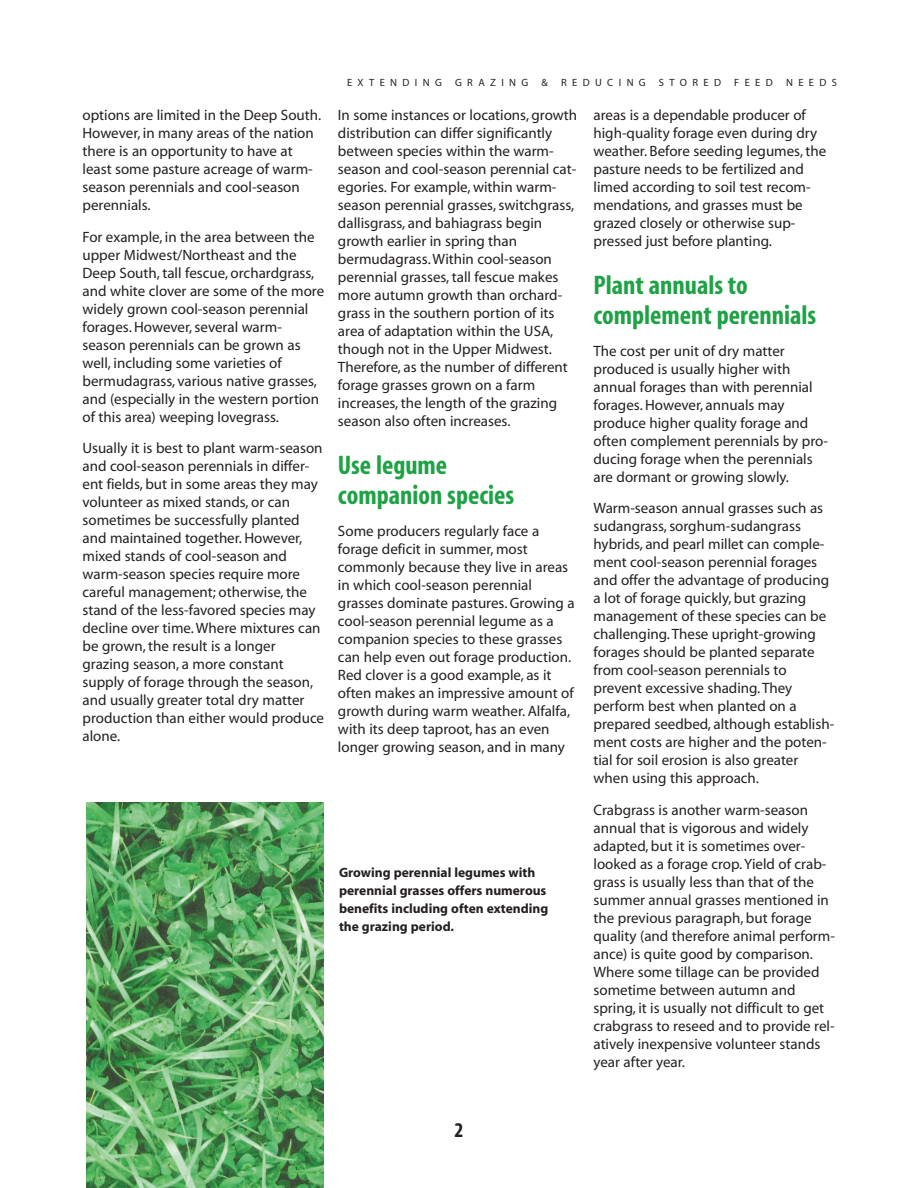
<style>
.page{position:relative;width:918px;height:1188px;background:#fff}
.page>*{position:absolute;margin:0;border:0;box-sizing:border-box;transform-origin:0 0}
.t1{font:700 condensed 27px/30px "Myriad";color:#1fa245}
.t2{font:700 condensed 21px "Myriad";color:#231f20}
.t3{font:15px/18px "Myriad";color:#231f20}
.t4{font:700 13.5px/18px "Myriad";color:#231f20}
.t5{font:10.5px "Myriad";letter-spacing:.515em;color:#231f20}
</style>
<div class="page">
<img style="left:86px;top:802px;width:238px;height:386px">
<p class="t3" style="left:82px;top:107px;width:240px">options are limited in the Deep South.<br>However, in many areas of the nation there is an opportunity to have at least some pasture acreage of warm&shy;season perennials and cool-season perennials.</p>
<p class="t3" style="left:82px;top:229px;width:243px">For example, in the area between the upper Midwest/Northeast and the Deep South, tall fescue, orchardgrass, and white clover are some of the more widely grown cool-season perennial forages. However, several warm&shy;season perennials can be grown as well, including some varieties of bermudagrass, various native grasses, and (especially in the western portion of this area) weeping lovegrass.</p>
<p class="t3" style="left:82px;top:440px;width:243px">Usually it is best to plant warm-season and cool-season perennials in differ&shy;ent fields, but in some areas they may volunteer as mixed stands, or can sometimes be successfully planted and maintained together. However, mixed stands of cool-season and warm-season species require more careful management; otherwise, the stand of the less-favored species may decline over time. Where mixtures can be grown, the result is a longer grazing season, a more constant supply of forage through the season, and usually greater total dry matter production than either would produce alone.</p>
<p class="t5" style="left:347px;top:79px;width:96px">EXTENDING</p>
<p class="t5" style="left:455px;top:79px;width:75px">GRAZING</p>
<p class="t5" style="left:542px;top:79px;width:8px">&amp;</p>
<p class="t5" style="left:561px;top:79px;width:86px">REDUCING</p>
<p class="t5" style="left:659px;top:79px;width:64px">STORED</p>
<p class="t5" style="left:734px;top:79px;width:40px">FEED</p>
<p class="t5" style="left:786px;top:79px;width:52px">NEEDS</p>
<p class="t3" style="left:338px;top:107px;width:241px">In some instances or locations, growth distribution can differ significantly between species within the warm&shy;season and cool-season perennial cat&shy;egories. For example, within warm&shy;season perennial grasses, switchgrass, dallisgrass, and bahiagrass begin growth earlier in spring than bermudagrass. Within cool-season perennial grasses, tall fescue makes more autumn growth than orchard&shy;grass in the southern portion of its area of adaptation within the USA, though not in the Upper Midwest.<br>Therefore, as the number of different forage grasses grown on a farm increases, the length of the grazing season also often increases.</p>
<h1 class="t1" style="left:338px;top:453px;width:178px">Use legume companion species</h1>
<p class="t3" style="left:338px;top:523px;width:238px">Some producers regularly face a forage deficit in summer, most commonly because they live in areas in which cool-season perennial grasses dominate pastures. Growing a cool-season perennial legume as a companion species to these grasses can help even out forage production.<br>Red clover is a good example, as it often makes an impressive amount of growth during warm weather. Alfalfa, with its deep taproot, has an even longer growing season, and in many</p>
<p class="t4" style="left:339px;top:864px;width:211px">Growing perennial legumes with perennial grasses offers numerous benefits including often extending the grazing period.</p>
<p class="t3" style="left:593px;top:107px;width:234px">areas is a dependable producer of high-quality forage even during dry weather. Before seeding legumes, the pasture needs to be fertilized and limed according to soil test recom&shy;mendations, and grasses must be grazed closely or otherwise sup&shy;pressed just before planting.</p>
<h1 class="t1" style="left:593px;top:273px;width:224px">Plant annuals to complement perennials</h1>
<p class="t3" style="left:593px;top:343px;width:236px">The cost per unit of dry matter produced is usually higher with annual forages than with perennial forages. However, annuals may produce higher quality forage and often complement perennials by pro&shy;ducing forage when the perennials are dormant or growing slowly.</p>
<p class="t3" style="left:593px;top:500px;width:242px">Warm-season annual grasses such as sudangrass, sorghum-sudangrass hybrids, and pearl millet can comple&shy;ment cool-season perennial forages and offer the advantage of producing a lot of forage quickly, but grazing management of these species can be challenging. These upright-growing forages should be planted separate from cool-season perennials to prevent excessive shading. They perform best when planted on a prepared seedbed, although establish&shy;ment costs are higher and the poten&shy;tial for soil erosion is also greater when using this approach.</p>
<p class="t3" style="left:593px;top:802px;width:243px">Crabgrass is another warm-season annual that is vigorous and widely adapted, but it is sometimes over&shy;looked as a forage crop. Yield of crab&shy;grass is usually less than that of the summer annual grasses mentioned in the previous paragraph, but forage quality (and therefore animal perform&shy;ance) is quite good by comparison.<br>Where some tillage can be provided sometime between autumn and spring, it is usually not difficult to get crabgrass to reseed and to provide rel&shy;atively inexpensive volunteer stands year after year.</p>
<h2 class="t2" style="left:455px;top:1122px;width:10px">2</h2>
</div>
